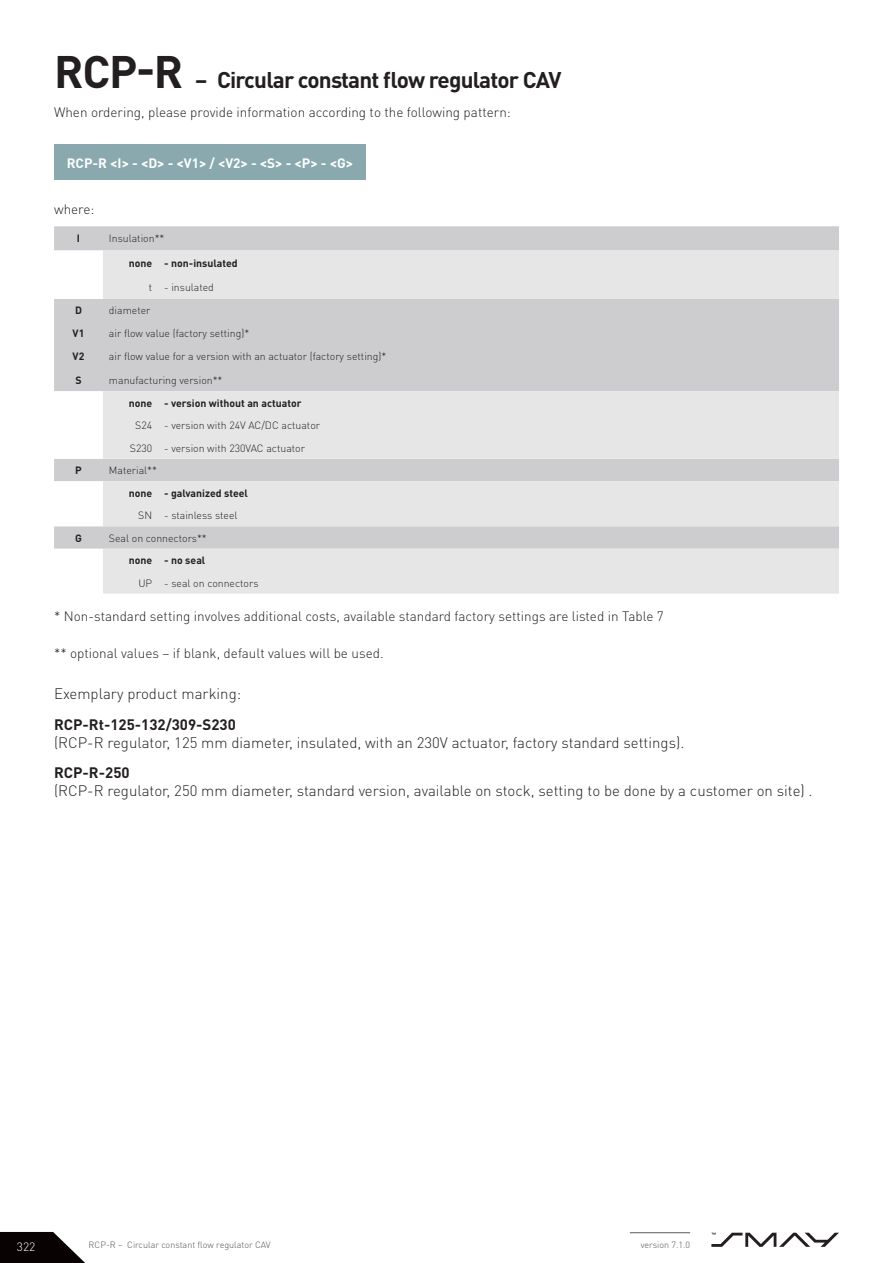
<style>
.page{position:relative;width:893px;height:1263px;background:#fff}
.page>*{position:absolute;margin:0;border:0;box-sizing:border-box;transform-origin:0 0}
._17_-_pełna_nazwa_pr{font:700 22.5px "DIN Pro";letter-spacing:-.035em;color:#231f20}
.t1{font:300 15px "DIN Pro";color:#231f20}
.t2{font:700 15px "DIN Pro";color:#231f20}
._10_-_txt{font:300 13.5px "DIN Pro";color:#231f20}
._10_a_-_txt_do_zamów{font:300 13.5px "DIN Pro";color:#231f20}
._9_-_KZ_-_s_dystrybu{font:700 13.5px "DIN Pro";color:#fff}
.t3{font:300 12px "DIN Pro";color:#fff}
.tresc_light_czarn-le{font:300 10.5px "DIN Pro";color:#231f20}
.tresc_bold_czarny_le{font:700 10.5px "DIN Pro";color:#231f20}
.tresc_bold_czarny_pr{font:700 10.5px "DIN Pro";color:#231f20}
.tresc_light_czarn-pr{font:300 10.5px "DIN Pro";color:#231f20}
.tresc_bold_czarny_sr{font:700 10.5px "DIN Pro";color:#231f20}
.t4{font:300 9px "DIN Pro";color:#515251}
.s1{font-size:45px}
</style>
<div class="page">
<svg style="left:0;top:1232px;width:85px;height:31px"></svg>
<hr style="left:630px;top:1232px;width:60px;height:1px;background:#6c6d70">
<svg style="left:711px;top:1233px;width:128px;height:14px"></svg>
<div style="left:54px;top:144px;width:312px;height:36px;background:#89a9ae"></div>
<div style="left:54px;top:226px;width:785px;height:24px;background:#cdcdcf"></div>
<svg style="left:54px;top:250px;width:49px;height:299px"></svg>
<svg style="left:103px;top:250px;width:736px;height:344px;background:#dcdcdd"></svg>
<p class="_17_-_pełna_nazwa_pr" style="left:54px;top:65px;width:509px"><span class="s1">RCP-R</span> – Circular constant flow regulator CAV</p>
<p class="_10_a_-_txt_do_zamów" style="left:54px;top:103px;width:458px">When ordering, please provide information according to the following pattern:</p>
<p class="_9_-_KZ_-_s_dystrybu" style="left:67px;top:153px;width:288px">RCP-R &lt;I&gt; - &lt;D&gt; - &lt;V1&gt; / &lt;V2&gt; - &lt;S&gt; - &lt;P&gt; - &lt;G&gt;</p>
<p class="_10_-_txt" style="left:54px;top:199px;width:42px">where:</p>
<p class="tresc_bold_czarny_sr" style="left:77px;top:231px;width:5px">I</p>
<p class="tresc_light_czarn-le" style="left:109px;top:231px;width:57px">Insulation**</p>
<p class="tresc_bold_czarny_pr" style="left:129px;top:256px;width:25px">none</p>
<p class="tresc_bold_czarny_le" style="left:164px;top:256px;width:75px">- non-insulated</p>
<p class="tresc_light_czarn-pr" style="left:149px;top:280px;width:5px">t</p>
<p class="tresc_light_czarn-le" style="left:164px;top:280px;width:51px">- insulated</p>
<p class="tresc_bold_czarny_sr" style="left:75px;top:303px;width:8px">D</p>
<p class="tresc_light_czarn-le" style="left:109px;top:303px;width:43px">diameter</p>
<p class="tresc_bold_czarny_sr" style="left:73px;top:326px;width:13px">V1</p>
<p class="tresc_light_czarn-le" style="left:109px;top:326px;width:142px">air flow value (factory setting)*</p>
<p class="tresc_bold_czarny_sr" style="left:73px;top:349px;width:13px">V2</p>
<p class="tresc_light_czarn-le" style="left:109px;top:349px;width:279px">air flow value for a version with an actuator (factory setting)*</p>
<p class="tresc_bold_czarny_sr" style="left:75px;top:373px;width:8px">S</p>
<p class="tresc_light_czarn-le" style="left:109px;top:373px;width:115px">manufacturing version**</p>
<p class="tresc_bold_czarny_pr" style="left:129px;top:396px;width:25px">none</p>
<p class="tresc_bold_czarny_le" style="left:164px;top:396px;width:139px">- version without an actuator</p>
<p class="tresc_light_czarn-pr" style="left:135px;top:418px;width:18px">S24</p>
<p class="tresc_light_czarn-le" style="left:164px;top:418px;width:157px">- version with 24V AC/DC actuator</p>
<p class="tresc_light_czarn-pr" style="left:130px;top:441px;width:24px">S230</p>
<p class="tresc_light_czarn-le" style="left:164px;top:441px;width:142px">- version with 230VAC actuator</p>
<p class="tresc_bold_czarny_sr" style="left:75px;top:463px;width:8px">P</p>
<p class="tresc_light_czarn-le" style="left:109px;top:463px;width:50px">Material**</p>
<p class="tresc_bold_czarny_pr" style="left:129px;top:486px;width:25px">none</p>
<p class="tresc_bold_czarny_le" style="left:164px;top:486px;width:85px">- galvanized steel</p>
<p class="tresc_light_czarn-pr" style="left:138px;top:508px;width:15px">SN</p>
<p class="tresc_light_czarn-le" style="left:164px;top:508px;width:75px">- stainless steel</p>
<p class="tresc_bold_czarny_sr" style="left:75px;top:531px;width:8px">G</p>
<p class="tresc_light_czarn-le" style="left:109px;top:531px;width:99px">Seal on connectors**</p>
<p class="tresc_bold_czarny_pr" style="left:129px;top:553px;width:25px">none</p>
<p class="tresc_bold_czarny_le" style="left:164px;top:553px;width:43px">- no seal</p>
<p class="tresc_light_czarn-pr" style="left:138px;top:576px;width:15px">UP</p>
<p class="tresc_light_czarn-le" style="left:164px;top:576px;width:96px">- seal on connectors</p>
<p class="_10_-_txt" style="left:54px;top:607px;width:611px">* Non-standard setting involves additional costs, available standard factory settings are listed in Table 7</p>
<p class="_10_-_txt" style="left:54px;top:644px;width:331px">** optional values – if blank, default values will be used.</p>
<p class="t1" style="left:54px;top:683px;width:189px">Exemplary product marking:</p>
<p class="t2" style="left:54px;top:714px;width:183px">RCP-Rt-125-132/309-S230</p>
<p class="t1" style="left:54px;top:732px;width:632px">(RCP-R regulator, 125 mm diameter, insulated, with an 230V actuator, factory standard settings).</p>
<p class="t2" style="left:54px;top:763px;width:77px">RCP-R-250</p>
<p class="t1" style="left:54px;top:781px;width:760px">(RCP-R regulator, 250 mm diameter, standard version, available on stock, setting to be done by a customer on site) .</p>
<p class="t3" style="left:17px;top:1238px;width:20px">322</p>
<p class="t4" style="left:89px;top:1239px;width:184px">RCP-R – Circular constant flow regulator CAV</p>
<p class="t4" style="left:641px;top:1239px;width:51px">version 7.1.0</p>
</div>
